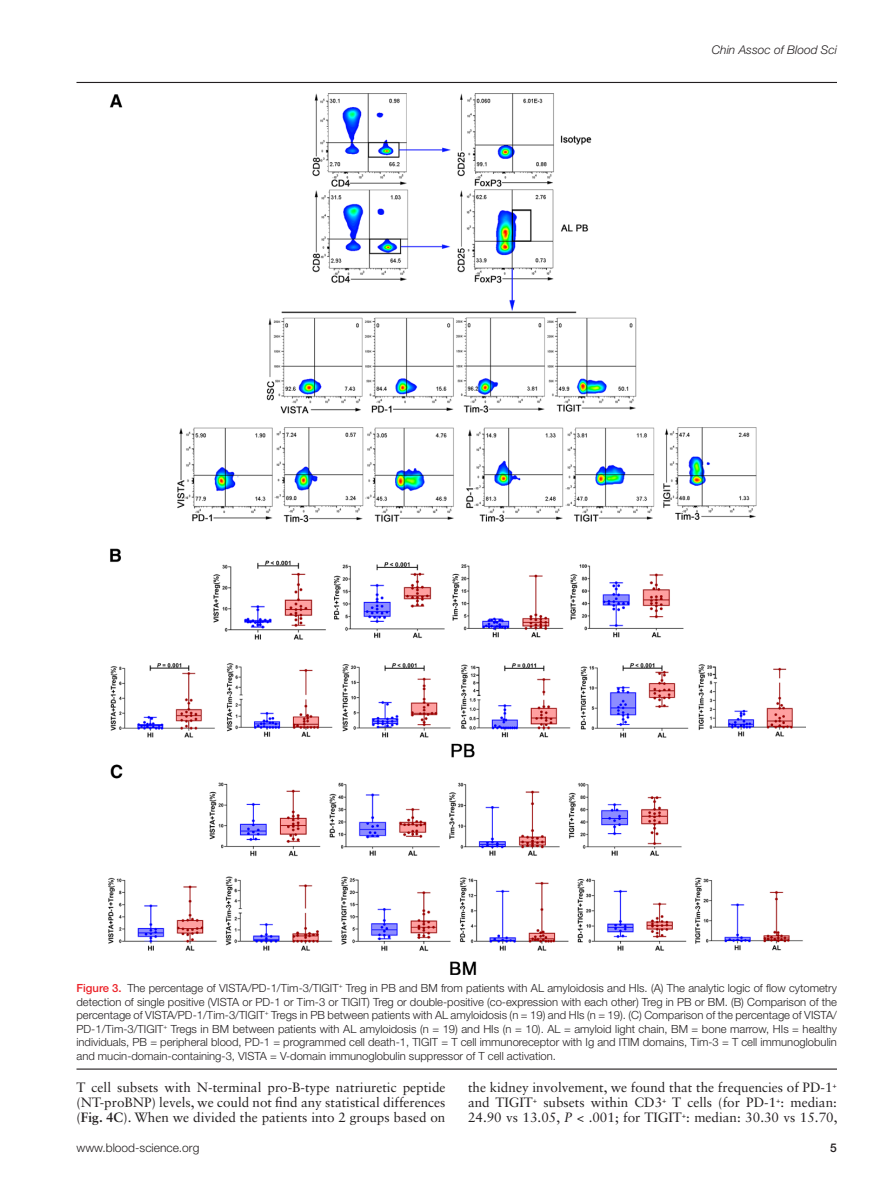
<style>
.page{position:relative;width:891px;height:1188px;background:#fff}
.page>*{position:absolute;margin:0;border:0;box-sizing:border-box;transform-origin:0 0}
.t1{font:13.5px/15px "Sabon LT Std";color:#231f20;text-align:justify}
.t2{font:300 12px "Helvetica Neue LT Std";color:#231f20}
.t3{font:italic 300 12px "Helvetica Neue LT Std";color:#231f20}
.t4{font:500 12px "Helvetica Neue LT Std";color:#231f20}
.t5{font:300 11.25px/13.5px "Helvetica Neue LT Std";color:#231f20;text-align:justify}
.s1{font-weight:500;color:#ec2127}
.s2{font-weight:700}
.s3{font-style:italic}
</style>
<div class="page">
<img style="left:108px;top:93px;width:697px;height:882px">
<hr style="left:76px;top:82px;width:761px;height:1px;background:#231f20">
<hr style="left:76px;top:1069px;width:761px;height:1px;background:#231f20">
<p class="t3" style="left:712px;top:42px;width:127px">Chin Assoc of Blood Sci</p>
<p class="t5" style="left:76px;top:981px;width:762px"><span class="s1">Figure 3.</span> The percentage of VISTA/PD-1/Tim-3/TIGIT<sup>+</sup> Treg in PB and BM from patients with AL amyloidosis and HIs. (A) The analytic logic of flow cytometry detection of single positive (VISTA or PD-1 or Tim-3 or TIGIT) Treg or double-positive (co-expression with each other) Treg in PB or BM. (B) Comparison of the percentage of VISTA/PD-1/Tim-3/TIGIT<sup>+</sup> Tregs in PB between patients with AL amyloidosis (n = 19) and HIs (n = 19). (C) Comparison of the percentage of VISTA/ PD-1/Tim-3/TIGIT<sup>+</sup> Tregs in BM between patients with AL amyloidosis (n = 19) and HIs (n = 10). AL = amyloid light chain, BM = bone marrow, HIs = healthy individuals, PB = peripheral blood, PD-1 = programmed cell death-1, TIGIT = T cell immunoreceptor with Ig and ITIM domains, Tim-3 = T cell immunoglobulin and mucin-domain-containing-3, VISTA = V-domain immunoglobulin suppressor of T cell activation.</p>
<p class="t1" style="left:76px;top:1080px;width:371px">T cell subsets with N-terminal pro-B-type natriuretic peptide (NT-proBNP) levels, we could not find any statistical differences (<span class="s2">Fig. 4C</span>). When we divided the patients into 2 groups based on</p>
<p class="t1" style="left:468px;top:1080px;width:371px">the kidney involvement, we found that the frequencies of PD-1<sup>+ </sup>and TIGIT<sup>+</sup> subsets within CD3<sup>+</sup> T cells (for PD-1<sup>+</sup>: median:<br>24.90 vs 13.05, <span class="s3">P</span> &lt; .001; for TIGIT<sup>+</sup>: median: 30.30 vs 15.70,</p>
<p class="t2" style="left:76px;top:1140px;width:124px">www.blood-science.org</p>
<p class="t4" style="left:830px;top:1140px;width:8px">5</p>
</div>
